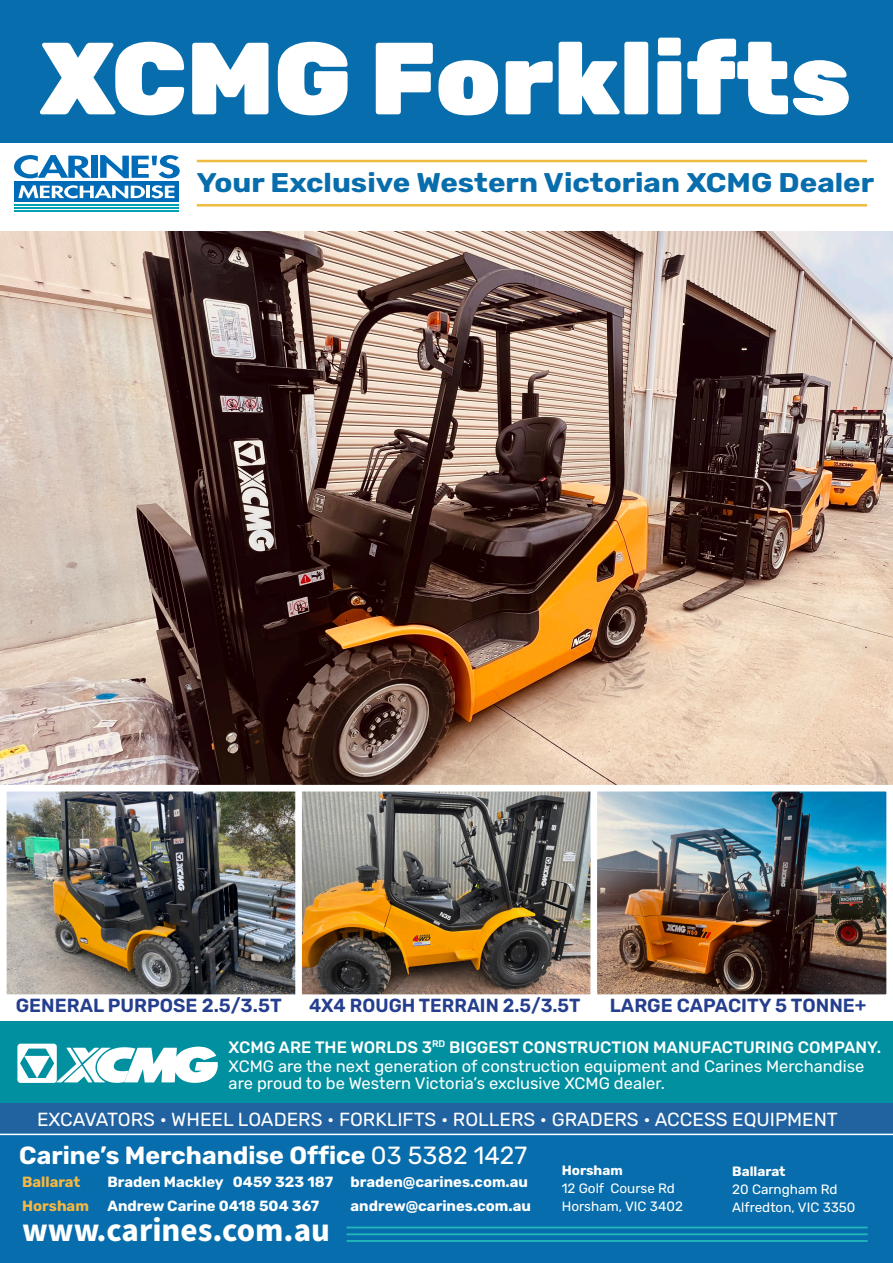
<style>
.page{position:relative;width:893px;height:1263px;background:#fff}
.page>*{position:absolute;margin:0;border:0;box-sizing:border-box;transform-origin:0 0}
.t1{font:900 102.3px "Rubik";color:#fff}
.t2{font:700 33px "Source Sans Pro";color:#fff}
.t3{font:700 27px "Rubik";color:#076dac;scale:1.09 1}
.t4{font:700 24.9px "Rubik";color:#fff}
.t5{font:19.05px "Rubik";color:#fff}
.t6{font:600 19.05px "Rubik";color:#253f8e}
.t7{font:16.5px/16.5px "Rubik";color:#fff}
.t8{font:500 16.5px "Rubik";color:#fff}
.t9{font:700 14.85px "Rubik";color:#fff}
.t10{font:700 14.85px "Rubik";color:#f6b742}
.t11{font:13.5px/18px "Rubik";color:#fff}
.s1{font-weight:400}
.s2{font-weight:700}
</style>
<div class="page">
<img style="left:0;top:232px;width:893px;height:553px">
<div style="left:0;top:1133px;width:893px;height:130px;background:#076dac"></div>
<div style="left:0;top:0;width:893px;height:142px;background:#076dac"></div>
<hr style="left:347px;top:1226px;width:521px;height:2px;background:#21b7bc">
<hr style="left:347px;top:1233px;width:521px;height:2px;background:#21b7bc">
<hr style="left:347px;top:1240px;width:521px;height:2px;background:#21b7bc">
<svg style="left:14px;top:155px;width:77px;height:23px"></svg>
<div style="left:91px;top:156px;width:6px;height:22px;background:#006bb6"></div>
<svg style="left:100px;top:155px;width:80px;height:23px"></svg>
<div style="left:14px;top:182px;width:165px;height:20px;background:#006bb6"></div>
<svg style="left:18px;top:185px;width:127px;height:13px"></svg>
<hr style="left:146px;top:186px;width:4px;height:12px;background:#fff">
<svg style="left:151px;top:185px;width:23px;height:13px"></svg>
<hr style="left:14px;top:204px;width:165px;height:1px;background:#00a2b2">
<hr style="left:14px;top:207px;width:165px;height:2px;background:#00a2b2">
<hr style="left:14px;top:210px;width:165px;height:2px;background:#00a2b2">
<div style="left:0;top:1021px;width:893px;height:82px;background:#00909f"></div>
<svg style="left:17px;top:1044px;width:201px;height:39px"></svg>
<div style="left:0;top:1103px;width:893px;height:29px;background:#2162a1"></div>
<hr style="left:0;top:1133px;width:893px;height:2px;background:#fff">
<img style="left:8px;top:793px;width:582px;height:200px">
<div style="left:0;top:785px;width:303px;height:216px;border:7px solid #fff"></div>
<div style="left:295px;top:785px;width:303px;height:216px;border:7px solid #fff"></div>
<img style="left:598px;top:793px;width:287px;height:200px">
<div style="left:590px;top:785px;width:303px;height:216px;border:7px solid #fff"></div>
<hr style="left:197px;top:160px;width:670px;height:2px;background:#efbc41">
<hr style="left:197px;top:204px;width:670px;height:3px;background:#efbc41">
<p class="t1" style="left:40px;top:18px;width:812px">XCMG Forklifts</p>
<p class="t3" style="left:197px;top:167px;width:623px">Your Exclusive Western Victorian XCMG Dealer</p>
<p class="t6" style="left:16px;top:995px;width:267px">GENERAL PURPOSE 2.5/3.5T</p>
<p class="t6" style="left:309px;top:995px;width:273px">4X4 ROUGH TERRAIN 2.5/3.5T</p>
<p class="t6" style="left:610px;top:995px;width:258px">LARGE CAPACITY 5 TONNE+</p>
<p class="t8" style="left:229px;top:1038px;width:654px">XCMG ARE THE WORLDS 3<sup>RD</sup> BIGGEST CONSTRUCTION MANUFACTURING COMPANY.</p>
<p class="t7" style="left:229px;top:1058px;width:637px">XCMG are the next generation of construction equipment and Carines Merchandise are proud to be Western Victoria’s exclusive XCMG dealer.</p>
<p class="t5" style="left:37px;top:1108px;width:802px">EXCAVATORS • WHEEL LOADERS • FORKLIFTS • ROLLERS • GRADERS • ACCESS EQUIPMENT</p>
<p class="t4" style="left:19px;top:1141px;width:509px">Carine’s Merchandise Office <span class="s1">03 5382 1427</span></p>
<p class="t10" style="left:22px;top:1173px;width:60px">Ballarat</p>
<p class="t9" style="left:107px;top:1173px;width:422px">Braden Mackley 0459 323 187 braden@carines.com.au</p>
<p class="t10" style="left:22px;top:1197px;width:68px">Horsham</p>
<p class="t9" style="left:107px;top:1197px;width:213px">Andrew Carine 0418 504 367</p>
<p class="t9" style="left:351px;top:1197px;width:182px">andrew@carines.com.au</p>
<p class="t2" style="left:22px;top:1208px;width:310px">www.carines.com.au</p>
<p class="t11" style="left:562px;top:1162px;width:123px"><span class="s2">Horsham<br></span>12 Golf Course Rd<br>Horsham, VIC 3402</p>
<p class="t11" style="left:732px;top:1162px;width:125px"><span class="s2">Ballarat<br></span>20 Carngham Rd<br>Alfredton, VIC 3350</p>
</div>
